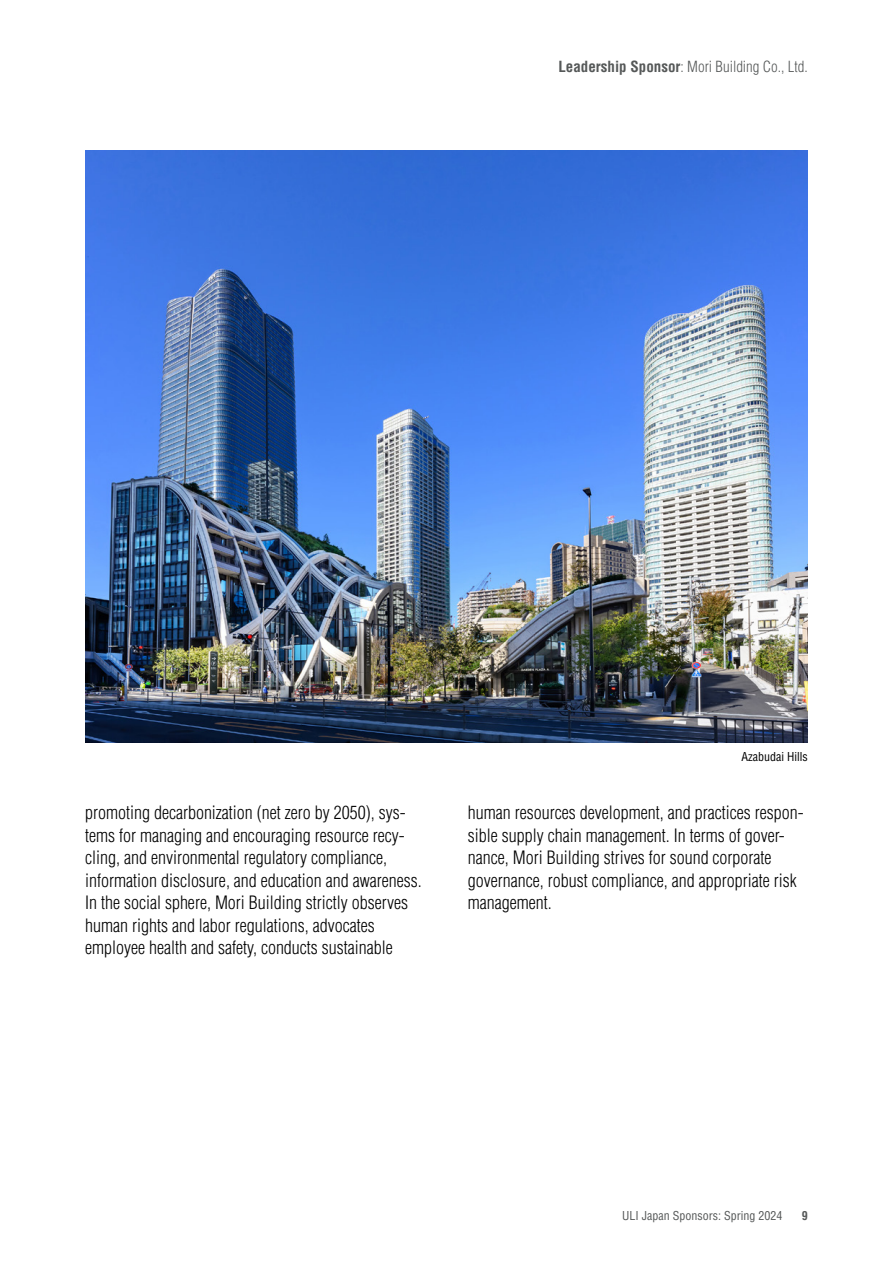
<style>
.page{position:relative;width:893px;height:1263px;background:#fff}
.page>*{position:absolute;margin:0;border:0;box-sizing:border-box;transform-origin:0 0}
.t1{font:300 condensed 18px/22.5px "Helvetica LT Std";color:#000}
.t2{font:300 condensed 15px "Helvetica LT Std";color:#555858}
.t3{font:condensed 12px "Helvetica LT Std";color:#555858}
.t4{font:condensed 12px "Helvetica LT Std";color:#000}
.t5{font:700 condensed 12px "Helvetica LT Std";color:#555858}
.s1{font-weight:700}
</style>
<div class="page">
<img style="left:85px;top:151px;width:723px;height:591px">
<p class="t2" style="left:558px;top:57px;width:251px"><span class="s1">Leadership Sponsor</span>: Mori Building Co., Ltd.</p>
<p class="t4" style="left:742px;top:749px;width:68px">Azabudai Hills</p>
<p class="t1" style="left:85px;top:801px;width:338px">promoting decarbonization (net zero by 2050), sys&shy;tems for managing and encouraging resource recy&shy;cling, and environmental regulatory compliance, information disclosure, and education and awareness.<br>In the social sphere, Mori Building strictly observes human rights and labor regulations, advocates employee health and safety, conducts sustainable</p>
<p class="t1" style="left:468px;top:801px;width:337px">human resources development, and practices respon&shy;sible supply chain management. In terms of gover&shy;nance, Mori Building strives for sound corporate governance, robust compliance, and appropriate risk management.</p>
<p class="t3" style="left:622px;top:1208px;width:162px">ULI Japan Sponsors: Spring 2024</p>
<p class="t5" style="left:802px;top:1208px;width:7px">9</p>
</div>
